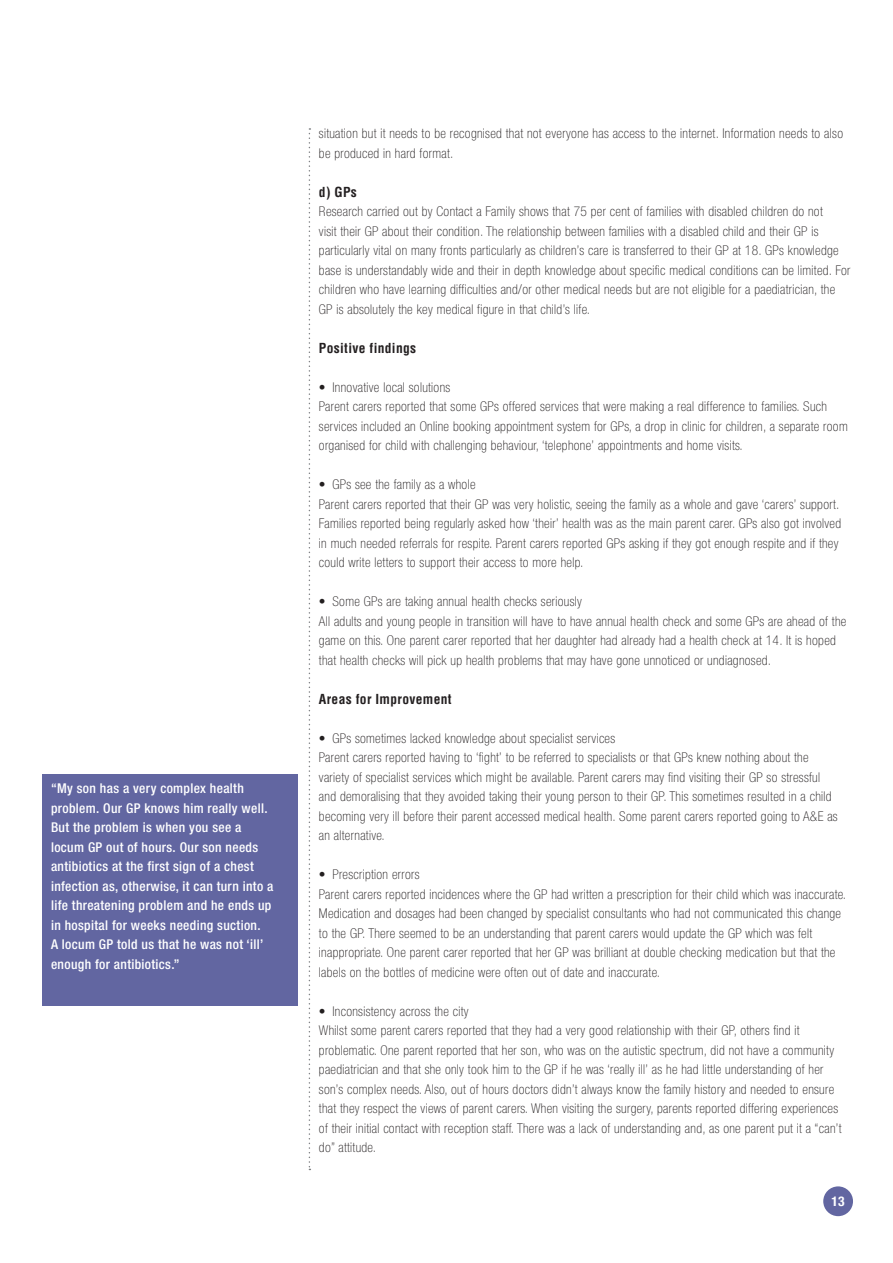
<style>
.page{position:relative;width:893px;height:1263px;background:#fff}
.page>*{position:absolute;margin:0;border:0;box-sizing:border-box;transform-origin:0 0}
.t1{font:100 condensed 13.5px/19.5px "Helvetica Neue";letter-spacing:.025em;color:#231f20}
.t2{font:500 condensed 13.5px/19.5px "Helvetica Neue";letter-spacing:.025em;color:#fff}
.t3{font:700 condensed 13.5px "Helvetica";letter-spacing:.025em;color:#231f20}
.t4{font:700 condensed 13.5px "Helvetica Neue";color:#fff}
</style>
<div class="page">
<div style="left:823px;top:1186px;width:30px;height:30px;background:#6266a1;border-radius:50%"></div>
<div style="left:43px;top:774px;width:255px;height:232px;background:#6266a1"></div>
<svg style="left:309px;top:128px;width:1px;height:1042px"></svg>
<p class="t2" style="left:51px;top:778px;width:224px">“My son has a very complex health problem. Our GP knows him really well.<br>But the problem is when you see a locum GP out of hours. Our son needs antibiotics at the first sign of a chest infection as, otherwise, it can turn into a life threatening problem and he ends up in hospital for weeks needing suction.<br>A locum GP told us that he was not ‘ill’ enough for antibiotics.”</p>
<p class="t1" style="left:319px;top:124px;width:526px">situation but it needs to be recognised that not everyone has access to the internet. Information needs to also be produced in hard format.</p>
<p class="t3" style="left:319px;top:184px;width:40px">d) GPs</p>
<p class="t1" style="left:319px;top:202px;width:533px">Research carried out by Contact a Family shows that 75 per cent of families with disabled children do not<br>visit their GP about their condition. The relationship between families with a disabled child and their GP is particularly vital on many fronts particularly as children’s care is transferred to their GP at 18. GPs knowledge base is understandably wide and their in depth knowledge about specific medical conditions can be limited. For children who have learning difficulties and/or other medical needs but are not eligible for a paediatrician, the GP is absolutely the key medical figure in that child’s life.</p>
<p class="t3" style="left:319px;top:340px;width:99px">Positive findings</p>
<p class="t1" style="left:319px;top:377px;width:530px">• Innovative local solutions<br>Parent carers reported that some GPs offered services that were making a real difference to families. Such services included an Online booking appointment system for GPs, a drop in clinic for children, a separate room organised for child with challenging behaviour, ‘telephone’ appointments and home visits.</p>
<p class="t1" style="left:319px;top:475px;width:524px">• GPs see the family as a whole<br>Parent carers reported that their GP was very holistic, seeing the family as a whole and gave ‘carers’ support.<br>Families reported being regularly asked how ‘their’ health was as the main parent carer. GPs also got involved in much needed referrals for respite. Parent carers reported GPs asking if they got enough respite and if they could write letters to support their access to more help.</p>
<p class="t1" style="left:319px;top:592px;width:529px">• Some GPs are taking annual health checks seriously<br>All adults and young people in transition will have to have annual health check and some GPs are ahead of the game on this. One parent carer reported that her daughter had already had a health check at 14. It is hoped that health checks will pick up health problems that may have gone unnoticed or undiagnosed.</p>
<p class="t3" style="left:319px;top:690px;width:134px">Areas for Improvement</p>
<p class="t1" style="left:319px;top:728px;width:520px">• GPs sometimes lacked knowledge about specialist services<br>Parent carers reported having to ‘fight’ to be referred to specialists or that GPs knew nothing about the variety of specialist services which might be available. Parent carers may find visiting their GP so stressful and demoralising that they avoided taking their young person to their GP. This sometimes resulted in a child becoming very ill before their parent accessed medical health. Some parent carers reported going to A&amp;E as an alternative.</p>
<p class="t1" style="left:319px;top:865px;width:529px">• Prescription errors<br>Parent carers reported incidences where the GP had written a prescription for their child which was inaccurate.<br>Medication and dosages had been changed by specialist consultants who had not communicated this change to the GP. There seemed to be an understanding that parent carers would update the GP which was felt inappropriate. One parent carer reported that her GP was brilliant at double checking medication but that the labels on the bottles of medicine were often out of date and inaccurate.</p>
<p class="t1" style="left:319px;top:1001px;width:524px">• Inconsistency across the city<br>Whilst some parent carers reported that they had a very good relationship with their GP, others find it problematic. One parent reported that her son, who was on the autistic spectrum, did not have a community paediatrician and that she only took him to the GP if he was ‘really ill’ as he had little understanding of her son’s complex needs. Also, out of hours doctors didn’t always know the family history and needed to ensure that they respect the views of parent carers. When visiting the surgery, parents reported differing experiences of their initial contact with reception staff. There was a lack of understanding and, as one parent put it a “can’t do” attitude.</p>
<p class="t4" style="left:831px;top:1193px;width:15px">13</p>
</div>
